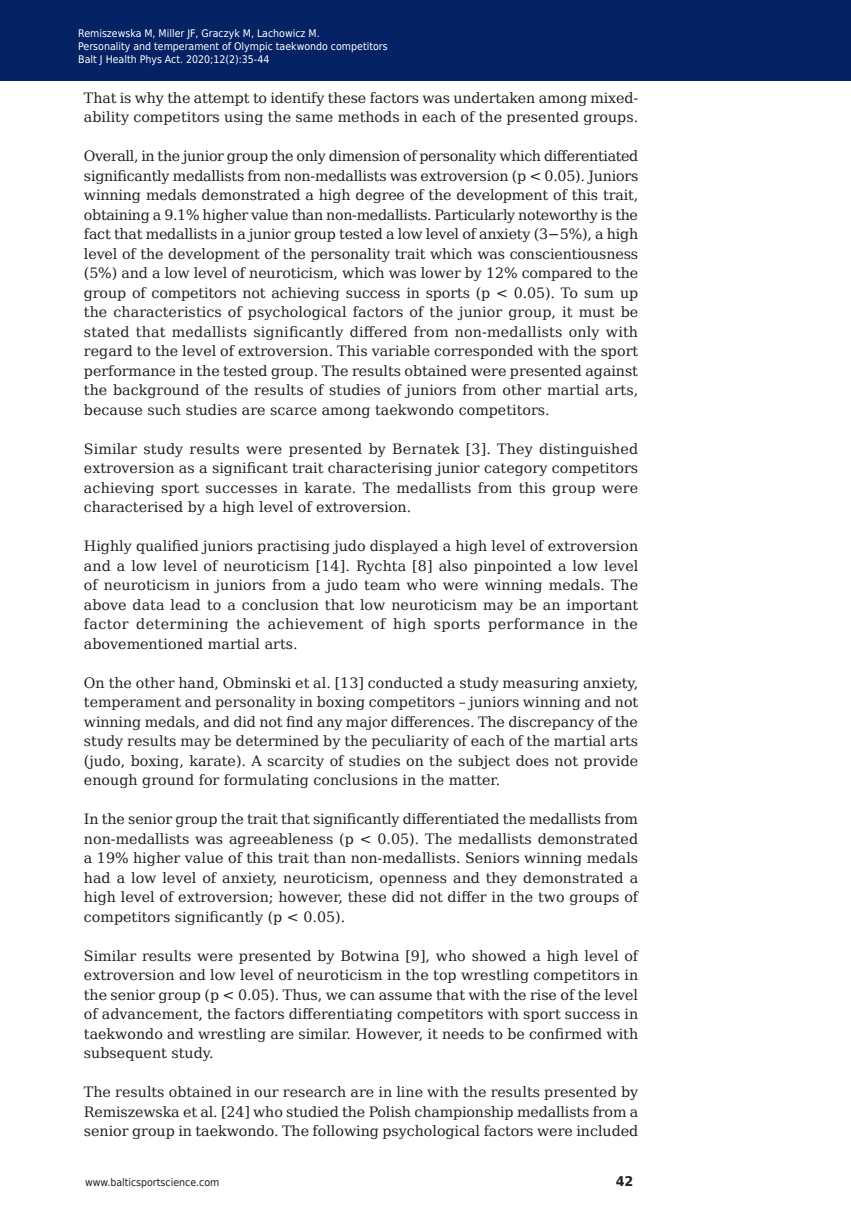
<style>
.page{position:relative;width:851px;height:1212px;background:#fff}
.page>*{position:absolute;margin:0;border:0;box-sizing:border-box;transform-origin:0 0}
.t1{font:14.25px/19.5px "DejaVu Serif";color:#231f20;text-align:justify}
.t2{font:700 13.35px "DejaVu Sans";color:#231f20;scale:.96 1}
.t3{font:10.5px/12.6px "DejaVu Sans Condensed";color:#fff}
.t4{font:700 10.5px "DejaVu Sans";color:#fff}
.t5{font:10.5px "DejaVu Sans";color:#fff}
.t6{font:10.5px "DejaVu Sans Condensed";color:#231f20}
.s1{font-family:"DejaVu Sans"}
</style>
<div class="page">
<div style="left:0;top:0;width:850px;height:80px;background:#052265"></div>
<p class="t3" style="left:78px;top:27px;width:311px">Remiszewska M, Miller JF, Graczyk M, Lachowicz M.<br>Personality and temperament of Olympic taekwondo competitors<br>Balt J Health Phys Act. 2020;12(2):35-44</p>
<p class="t4" style="left:86px;top:34px;width:358px">Baltic Journal of Health and Physical Activity 2014; 1(1): 1-4</p>
<p class="t5" style="left:86px;top:46px;width:320px">Journal of Gdansk University of Physical Education and Sport</p>
<p class="t1" style="left:84px;top:88px;width:555px">That is why the attempt to identify these factors was undertaken among mixed&shy;ability competitors using the same methods in each of the presented groups.</p>
<p class="t1" style="left:84px;top:146px;width:556px">Overall, in the junior group the only dimension of personality which differentiated significantly medallists from non-medallists was extroversion (p &lt; 0.05). Juniors winning medals demonstrated a high degree of the development of this trait, obtaining a 9.1% higher value than non-medallists. Particularly noteworthy is the fact that medallists in a junior group tested a low level of anxiety (3<span class="s1">−</span>5%), a high level of the development of the personality trait which was conscientiousness (5%) and a low level of neuroticism, which was lower by 12% compared to the group of competitors not achieving success in sports (p &lt; 0.05). To sum up the characteristics of psychological factors of the junior group, it must be stated that medallists significantly differed from non-medallists only with regard to the level of extroversion. This variable corresponded with the sport performance in the tested group. The results obtained were presented against the background of the results of studies of juniors from other martial arts, because such studies are scarce among taekwondo competitors.</p>
<p class="t1" style="left:84px;top:439px;width:555px">Similar study results were presented by Bernatek [3]. They distinguished extroversion as a significant trait characterising junior category competitors achieving sport successes in karate. The medallists from this group were characterised by a high level of extroversion.</p>
<p class="t1" style="left:84px;top:536px;width:556px">Highly qualified juniors practising judo displayed a high level of extroversion and a low level of neuroticism [14]. Rychta [8] also pinpointed a low level of neuroticism in juniors from a judo team who were winning medals. The above data lead to a conclusion that low neuroticism may be an important factor determining the achievement of high sports performance in the abovementioned martial arts.</p>
<p class="t1" style="left:84px;top:672px;width:555px">On the other hand, Obminski et al. [13] conducted a study measuring anxiety, temperament and personality in boxing competitors – juniors winning and not winning medals, and did not find any major differences. The discrepancy of the study results may be determined by the peculiarity of each of the martial arts (judo, boxing, karate). A scarcity of studies on the subject does not provide enough ground for formulating conclusions in the matter.</p>
<p class="t1" style="left:84px;top:809px;width:555px">In the senior group the trait that significantly differentiated the medallists from non-medallists was agreeableness (p &lt; 0.05). The medallists demonstrated a 19% higher value of this trait than non-medallists. Seniors winning medals had a low level of anxiety, neuroticism, openness and they demonstrated a high level of extroversion; however, these did not differ in the two groups of competitors significantly (p &lt; 0.05).</p>
<p class="t1" style="left:84px;top:945px;width:555px">Similar results were presented by Botwina [9], who showed a high level of extroversion and low level of neuroticism in the top wrestling competitors in the senior group (p &lt; 0.05). Thus, we can assume that with the rise of the level of advancement, the factors differentiating competitors with sport success in taekwondo and wrestling are similar. However, it needs to be confirmed with subsequent study.</p>
<p class="t1" style="left:84px;top:1082px;width:556px">The results obtained in our research are in line with the results presented by Remiszewska et al. [24] who studied the Polish championship medallists from a senior group in taekwondo. The following psychological factors were included</p>
<p class="t6" style="left:85px;top:1174px;width:136px">www.balticsportscience.com</p>
<p class="t2" style="left:615px;top:1170px;width:20px">42</p>
</div>
